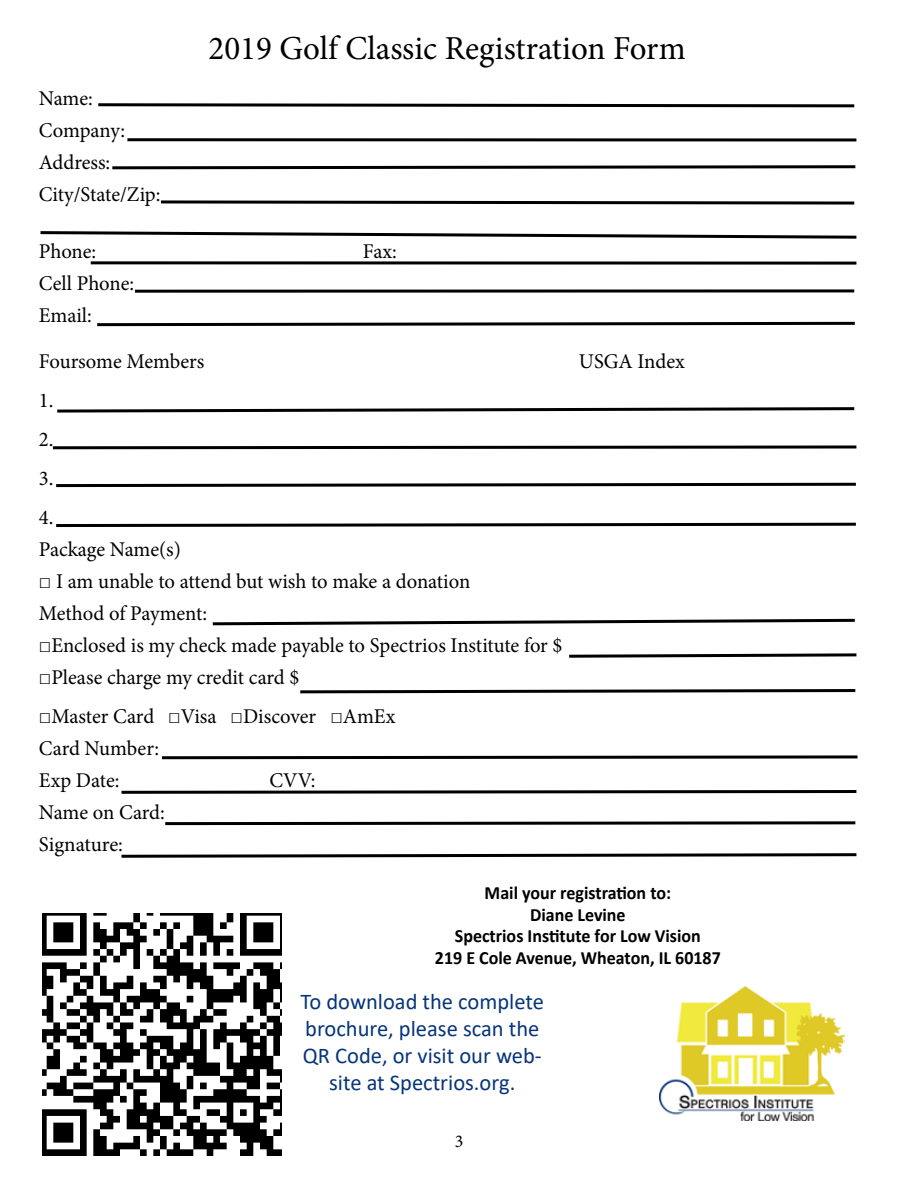
<style>
.page{position:relative;width:918px;height:1188px;background:#fff}
.page>*{position:absolute;margin:0;border:0;box-sizing:border-box;transform-origin:0 0}
.t1{font:33.6px "Minion Pro";color:#000}
.t2{font:22.5px/27px "Calibri";color:#06357a;text-align:center}
.t3{font:21px/32.1px "Minion Pro";letter-spacing:-.005em;color:#000}
.t4{font:700 18.75px/21.6px "Calibri";color:#000;text-align:center;scale:.96 1}
.t5{font:18px "Minion Pro";color:#000}
.s1{font-family:"Verdana"}
</style>
<div class="page">
<img style="left:660px;top:986px;width:184px;height:134px">
<img style="left:42px;top:914px;width:240px;height:242px">
<svg style="left:98px;top:103px;width:757px;height:5px"></svg>
<hr style="left:127px;top:138px;width:729px;height:3px;background:#000">
<svg style="left:112px;top:165px;width:744px;height:5px"></svg>
<svg style="left:160px;top:200px;width:695px;height:5px"></svg>
<svg style="left:40px;top:231px;width:817px;height:8px"></svg>
<svg style="left:91px;top:261px;width:765px;height:4px;background:#3f3f3f"></svg>
<svg style="left:135px;top:289px;width:719px;height:4px;background:#3f3f3f"></svg>
<svg style="left:97px;top:321px;width:758px;height:6px"></svg>
<svg style="left:57px;top:407px;width:798px;height:6px"></svg>
<svg style="left:52px;top:445px;width:805px;height:5px"></svg>
<svg style="left:56px;top:482px;width:800px;height:6px"></svg>
<svg style="left:56px;top:522px;width:800px;height:5px"></svg>
<svg style="left:212px;top:618px;width:643px;height:8px"></svg>
<svg style="left:569px;top:653px;width:288px;height:5px"></svg>
<svg style="left:300px;top:689px;width:556px;height:5px"></svg>
<svg style="left:162px;top:755px;width:696px;height:5px"></svg>
<svg style="left:121px;top:790px;width:736px;height:4px;background:#3f3f3f"></svg>
<svg style="left:165px;top:821px;width:691px;height:5px"></svg>
<svg style="left:121px;top:853px;width:736px;height:5px"></svg>
<h1 class="t1" style="left:209px;top:26px;width:479px">2019 Golf Classic Registration Form</h1>
<p class="t3" style="left:39px;top:82px;width:123px">Name:<br>Company:<br>Address:<br>City/State/Zip:</p>
<p class="t3" style="left:39px;top:236px;width:59px">Phone:</p>
<p class="t3" style="left:363px;top:236px;width:36px">Fax:</p>
<p class="t3" style="left:39px;top:268px;width:97px">Cell Phone:<br>Email:</p>
<p class="t3" style="left:39px;top:345px;width:167px">Foursome Members</p>
<p class="t3" style="left:579px;top:345px;width:108px">USGA Index</p>
<p class="t3" style="left:39px;top:381px;width:16px;line-height:39px;text-align:justify">1.<br>2.<br>3.<br>4.</p>
<p class="t3" style="left:39px;top:533px;width:144px">Package Name(s)</p>
<p class="t3" style="left:39px;top:565px;width:433px"><span class="s1">□</span> I am unable to attend but wish to make a donation<br>Method of Payment:</p>
<p class="t3" style="left:39px;top:629px;width:525px"><span class="s1">□</span>Enclosed is my check made payable to Spectrios Institute for $</p>
<p class="t3" style="left:39px;top:662px;width:262px"><span class="s1">□</span>Please charge my credit card $</p>
<p class="t3" style="left:39px;top:700px;width:358px"><span class="s1">□</span>Master Card <span class="s1">□</span>Visa <span class="s1">□</span>Discover <span class="s1">□</span>AmEx<br>Card Number:<br>Exp Date:</p>
<p class="t3" style="left:270px;top:765px;width:47px">CVV:</p>
<p class="t3" style="left:39px;top:797px;width:128px">Name on Card:<br>Signature:</p>
<p class="t4" style="left:435px;top:882px;width:299px">Mail your registration to:<br>Diane Levine<br>Spectrios Institute for Low Vision<br>219 E Cole Avenue, Wheaton, IL 60187</p>
<p class="t2" style="left:301px;top:987px;width:245px">To download the complete brochure, please scan the<br>QR Code, or visit our web&shy;site at Spectrios.org.</p>
<p class="t5" style="left:455px;top:1129px;width:10px">3</p>
</div>
